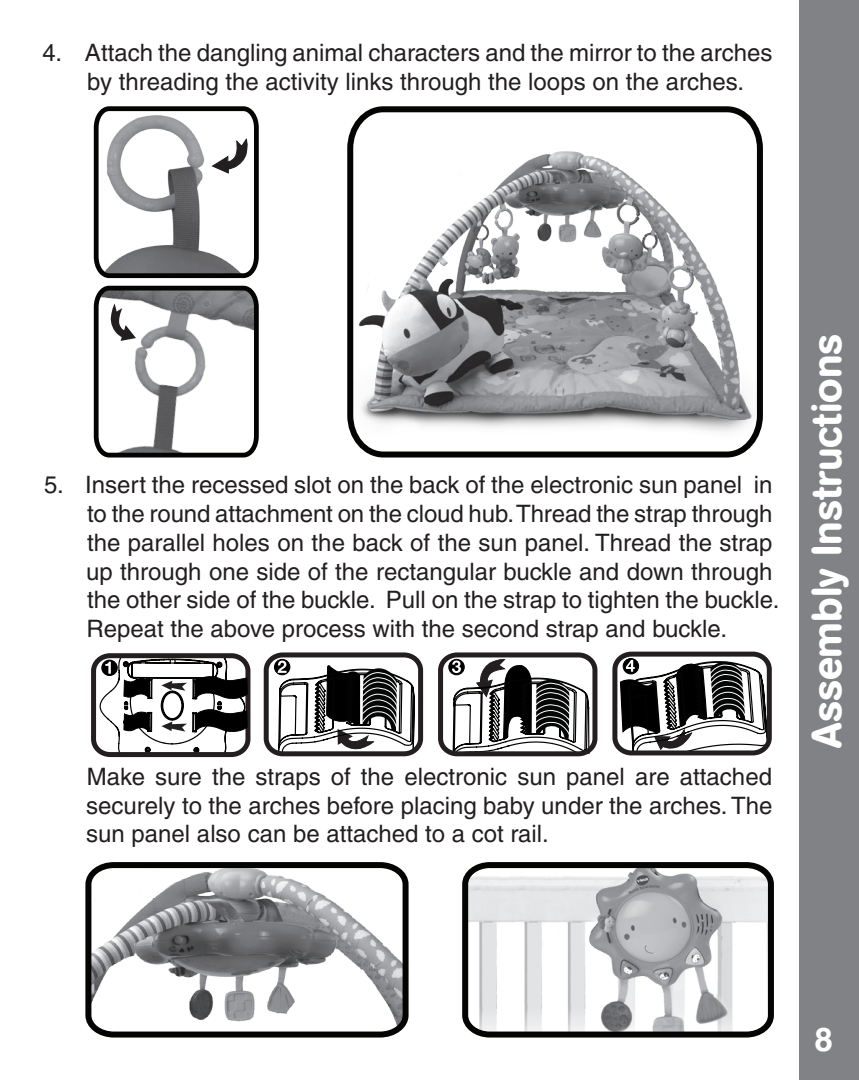
<style>
.page{position:relative;width:859px;height:1080px;background:#fff}
.page>*{position:absolute;margin:0;border:0;box-sizing:border-box;transform-origin:0 0}
.t1{font:500 42px "AG Book Rounded";color:#fff}
.t2{font:700 33px "Helvetica";color:#fff}
.t3{font:500 24px/28.8px "Helvetica";color:#231f20}
</style>
<div class="page">
<div style="left:91px;top:653px;width:159px;height:104px;border:5px solid #231f20;border-radius:16px"></div>
<svg style="left:99px;top:656px;width:149px;height:99px"></svg>
<div style="left:264px;top:652px;width:159px;height:104px;border:5px solid #231f20;border-radius:16px"></div>
<svg style="left:274px;top:659px;width:16px;height:16px"></svg>
<div style="left:274px;top:659px;width:16px;height:16px;border:1px solid #000;border-radius:50%"></div>
<div style="left:402px;top:683px;width:26px;height:26px;background:#231f20;opacity:.75"></div>
<svg style="left:277px;top:657px;width:138px;height:100px"></svg>
<div style="left:438px;top:652px;width:159px;height:104px;border:5px solid #231f20;border-radius:16px"></div>
<div style="left:449px;top:659px;width:15px;height:16px;background:#000;border-radius:50%"></div>
<div style="left:448px;top:659px;width:17px;height:16px;border:1px solid #000;border-radius:50%"></div>
<div style="left:575px;top:692px;width:26px;height:25px;background:#231f20;opacity:.75"></div>
<svg style="left:452px;top:659px;width:138px;height:98px"></svg>
<div style="left:612px;top:652px;width:160px;height:103px;border:5px solid #231f20;border-radius:16px"></div>
<svg style="left:619px;top:651px;width:150px;height:105px"></svg>
<div style="left:799px;top:0;width:60px;height:1080px;background:#808285"></div>
<svg style="left:347px;top:106px;width:416px;height:352px"></svg>
<svg style="left:93px;top:106px;width:166px;height:352px"></svg>
<svg style="left:85px;top:862px;width:324px;height:176px"></svg>
<svg style="left:462px;top:862px;width:312px;height:176px"></svg>
<p class="t3" style="left:87px;top:38px;width:687px;text-indent:-45px">4. Attach the dangling animal characters and the mirror to the arches by threading the activity links through the loops on the arches.</p>
<p class="t3" style="left:86px;top:470px;width:695px;text-indent:-42px">5. Insert the recessed slot on the back of the electronic sun panel in to the round attachment on the cloud hub. Thread the strap through the parallel holes on the back of the sun panel. Thread the strap up through one side of the rectangular buckle and down through the other side of the buckle. Pull on the strap to tighten the buckle.<br>Repeat the above process with the second strap and buckle.</p>
<p class="t3" style="left:86px;top:762px;width:688px;text-align:justify">Make sure the straps of the electronic sun panel are attached securely to the arches before placing baby under the arches. The sun panel also can be attached to a cot rail.</p>
<h1 class="t1" style="left:802px;top:748px;width:415px;rotate:-90deg">Assembly Instructions</h1>
<h2 class="t2" style="left:814px;top:1020px;width:20px">8</h2>
</div>
